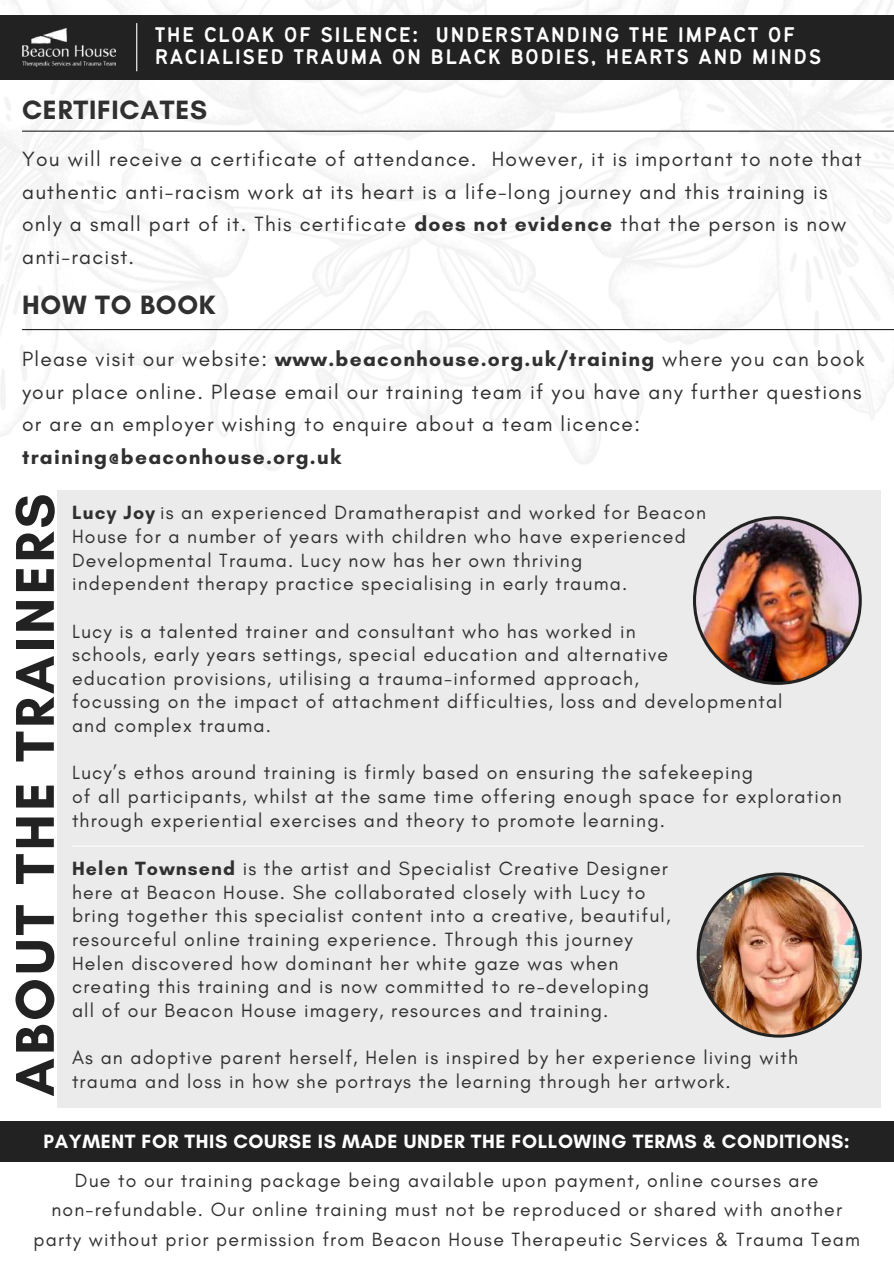
<style>
.page{position:relative;width:894px;height:1264px;background:#fff}
.page>*{position:absolute;margin:0;border:0;box-sizing:border-box;transform-origin:0 0}
.t1{font:700 55.5px "Glacial Indifference";letter-spacing:.06em;color:#222}
.t2{font:700 27px "Glacial Indifference";letter-spacing:.03em;color:#303030}
.t3{font:23.4px/21.3px "Bantayog";letter-spacing:.06em;color:#fff}
.t4{font:21px/32.7px "Glacial Indifference";letter-spacing:.06em;color:#303030}
.t5{font:700 21px "Glacial Indifference";letter-spacing:.06em;color:#303030}
.t6{font:19.5px/23.7px "Glacial Indifference";letter-spacing:.06em;color:#303030}
.t7{font:700 19.5px "Glacial Indifference";letter-spacing:.03em;color:#fff}
.s1{font-weight:700}
</style>
<div class="page">
<img style="left:0;top:0;width:893px;height:1162px">
<div style="left:57px;top:490px;width:823px;height:617px;background:#ebebeb"></div>
<img style="left:696px;top:872px;width:165px;height:165px">
<div style="left:0;top:15px;width:893px;height:65px;background:#222"></div>
<img style="left:22px;top:28px;width:93px;height:39px">
<hr style="left:136px;top:23px;width:1px;height:48px;background:#fff">
<hr style="left:22px;top:131px;width:871px;height:1px;background:#222">
<hr style="left:22px;top:329px;width:871px;height:1px;background:#222">
<img style="left:693px;top:516px;width:168px;height:169px">
<div style="left:0;top:1121px;width:893px;height:40px;background:#222"></div>
<hr style="left:72px;top:845px;width:791px;height:1px;background:#fff">
<p class="t3" style="left:155px;top:26px;width:668px">THE CLOAK OF SILENCE: UNDERSTANDING THE IMPACT OF<br>RACIALISED TRAUMA ON BLACK BODIES, HEARTS AND MINDS</p>
<h2 class="t2" style="left:22px;top:94px;width:187px">CERTIFICATES</h2>
<p class="t4" style="left:22px;top:142px;width:840px">You will receive a certificate of attendance. However, it is important to note that authentic anti-racism work at its heart is a life-long journey and this training is only a small part of it. This certificate <span class="s1">does not evidence</span> that the person is now anti-racist.</p>
<h2 class="t2" style="left:22px;top:288px;width:195px">HOW TO BOOK</h2>
<p class="t4" style="left:22px;top:342px;width:843px">Please visit our website: <span class="s1">www.beaconhouse.org.uk/training</span> where you can book your place online. Please email our training team if you have any further questions or are an employer wishing to enquire about a team licence:</p>
<p class="t5" style="left:22px;top:444px;width:320px">training@beaconhouse.org.uk</p>
<h1 class="t1" style="left:1px;top:1096px;width:604px;rotate:-90deg">ABOUT THE TRAINERS</h1>
<p class="t6" style="left:72px;top:500px;width:635px"><span class="s1">Lucy Joy</span> is an experienced Dramatherapist and worked for Beacon House for a number of years with children who have experienced Developmental Trauma. Lucy now has her own thriving<br>independent therapy practice specialising in early trauma.</p>
<p class="t6" style="left:72px;top:619px;width:711px">Lucy is a talented trainer and consultant who has worked in<br>schools, early years settings, special education and alternative<br>education provisions, utilising a trauma-informed approach,<br>focussing on the impact of attachment difficulties, loss and developmental and complex trauma.</p>
<p class="t6" style="left:72px;top:760px;width:771px">Lucy’s ethos around training is firmly based on ensuring the safekeeping<br>of all participants, whilst at the same time offering enough space for exploration through experiential exercises and theory to promote learning.</p>
<p class="t6" style="left:72px;top:856px;width:600px"><span class="s1">Helen Townsend</span> is the artist and Specialist Creative Designer here at Beacon House. She collaborated closely with Lucy to bring together this specialist content into a creative, beautiful, resourceful online training experience. Through this journey Helen discovered how dominant her white gaze was when creating this training and is now committed to re-developing all of our Beacon House imagery, resources and training.</p>
<p class="t6" style="left:72px;top:1045px;width:727px">As an adoptive parent herself, Helen is inspired by her experience living with trauma and loss in how she portrays the learning through her artwork.</p>
<p class="t7" style="left:44px;top:1129px;width:807px">PAYMENT FOR THIS COURSE IS MADE UNDER THE FOLLOWING TERMS &amp; CONDITIONS:</p>
<p class="t6" style="left:34px;top:1165px;width:827px;line-height:29.2px;text-align:center">Due to our training package being available upon payment, online courses are non-refundable. Our online training must not be reproduced or shared with another party without prior permission from Beacon House Therapeutic Services &amp; Trauma Team</p>
</div>
